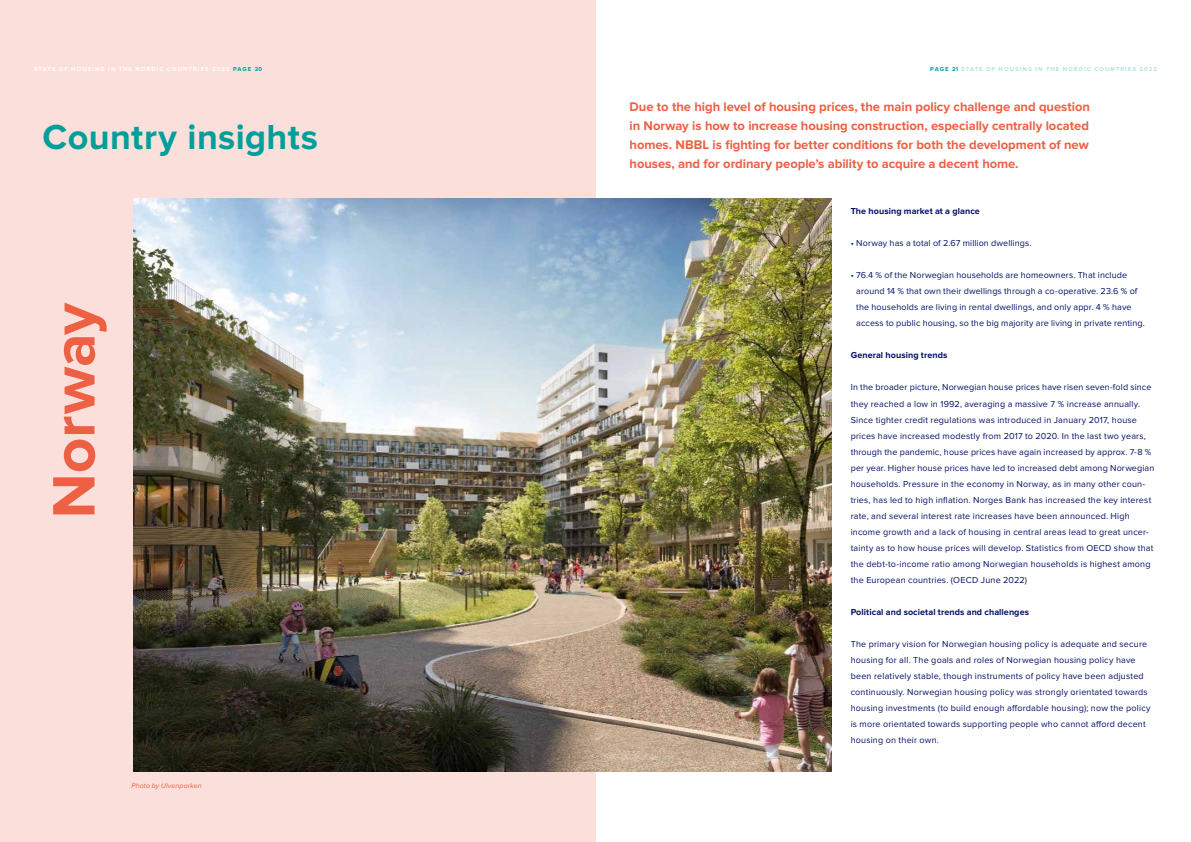
<style>
.page{position:relative;width:1191px;height:842px;background:#fff}
.page>*{position:absolute;margin:0;border:0;box-sizing:border-box;transform-origin:0 0}
.t1{font:700 62px "Proxima Nova";letter-spacing:-.005em;color:#ed6043}
.t2{font:700 36px "Proxima Nova";letter-spacing:.01em;color:#009f9b}
.t3{font:700 13px/19px "Proxima Nova";letter-spacing:-.005em;color:#ed6043;text-align:justify}
.t4{font:9px/16px "Proxima Nova";letter-spacing:.02em;color:#016}
.t5{font:700 9px "Proxima Nova";letter-spacing:.01em;color:#016}
.t6{font:italic 7px "Proxima Nova";letter-spacing:.015em;color:#ed6043}
.t7{font:700 6px "Proxima Nova";letter-spacing:.175em;color:#fff}
.t8{font:700 6px "Proxima Nova";letter-spacing:.175em;color:#b3e2e1}
.s1{color:#009f9b}
</style>
<div class="page">
<div style="left:0;top:0;width:595px;height:842px;background:#fbdfda"></div>
<img style="left:133px;top:198px;width:699px;height:573px">
<p class="t7" style="left:34px;top:65px;width:230px">STATE OF HOUSING IN THE NORDIC COUNTRIES 2022 <span class="s1">PAGE 20</span></p>
<p class="t8" style="left:930px;top:65px;width:228px"><span class="s1">PAGE 21</span> STATE OF HOUSING IN THE NORDIC COUNTRIES 2022</p>
<h2 class="t2" style="left:43px;top:117px;width:277px">Country insights</h2>
<h1 class="t1" style="left:38px;top:518px;width:218px;rotate:-90deg">Norway</h1>
<p class="t6" style="left:132px;top:783px;width:72px">Photo by Ulvenparken</p>
<p class="t3" style="left:629px;top:98px;width:462px">Due to the high level of housing prices, the main policy challenge and question in Norway is how to increase housing construction, especially centrally located homes. NBBL is fighting for better conditions for both the development of new houses, and for ordinary people’s ability to acquire a decent home.</p>
<p class="t5" style="left:850px;top:206px;width:131px">The housing market at a glance</p>
<p class="t4" style="left:850px;top:236px;width:182px">• Norway has a total of 2.67 million dwellings.</p>
<p class="t4" style="left:856px;top:268px;width:290px;text-indent:-6px">• 76.4 % of the Norwegian households are homeowners. That include around 14 % that own their dwellings through a co-operative. 23.6 % of the households are living in rental dwellings, and only appr. 4 % have access to public housing, so the big majority are living in private renting.</p>
<p class="t5" style="left:850px;top:350px;width:98px">General housing trends</p>
<p class="t4" style="left:850px;top:380px;width:305px">In the broader picture, Norwegian house prices have risen seven-fold since they reached a low in 1992, averaging a massive 7 % increase annually.<br>Since tighter credit regulations was introduced in January 2017, house prices have increased modestly from 2017 to 2020. In the last two years, through the pandemic, house prices have again increased by approx. 7-8 % per year. Higher house prices have led to increased debt among Norwegian households. Pressure in the economy in Norway, as in many other coun&shy;tries, has led to high inflation. Norges Bank has increased the key interest rate, and several interest rate increases have been announced. High income growth and a lack of housing in central areas lead to great uncer&shy;tainty as to how house prices will develop. Statistics from OECD show that the debt-to-income ratio among Norwegian households is highest among the European countries. (OECD June 2022)</p>
<p class="t5" style="left:850px;top:606px;width:180px">Political and societal trends and challenges</p>
<p class="t4" style="left:850px;top:636px;width:301px">The primary vision for Norwegian housing policy is adequate and secure housing for all. The goals and roles of Norwegian housing policy have been relatively stable, though instruments of policy have been adjusted continuously. Norwegian housing policy was strongly orientated towards housing investments (to build enough affordable housing); now the policy is more orientated towards supporting people who cannot afford decent housing on their own.</p>
</div>
